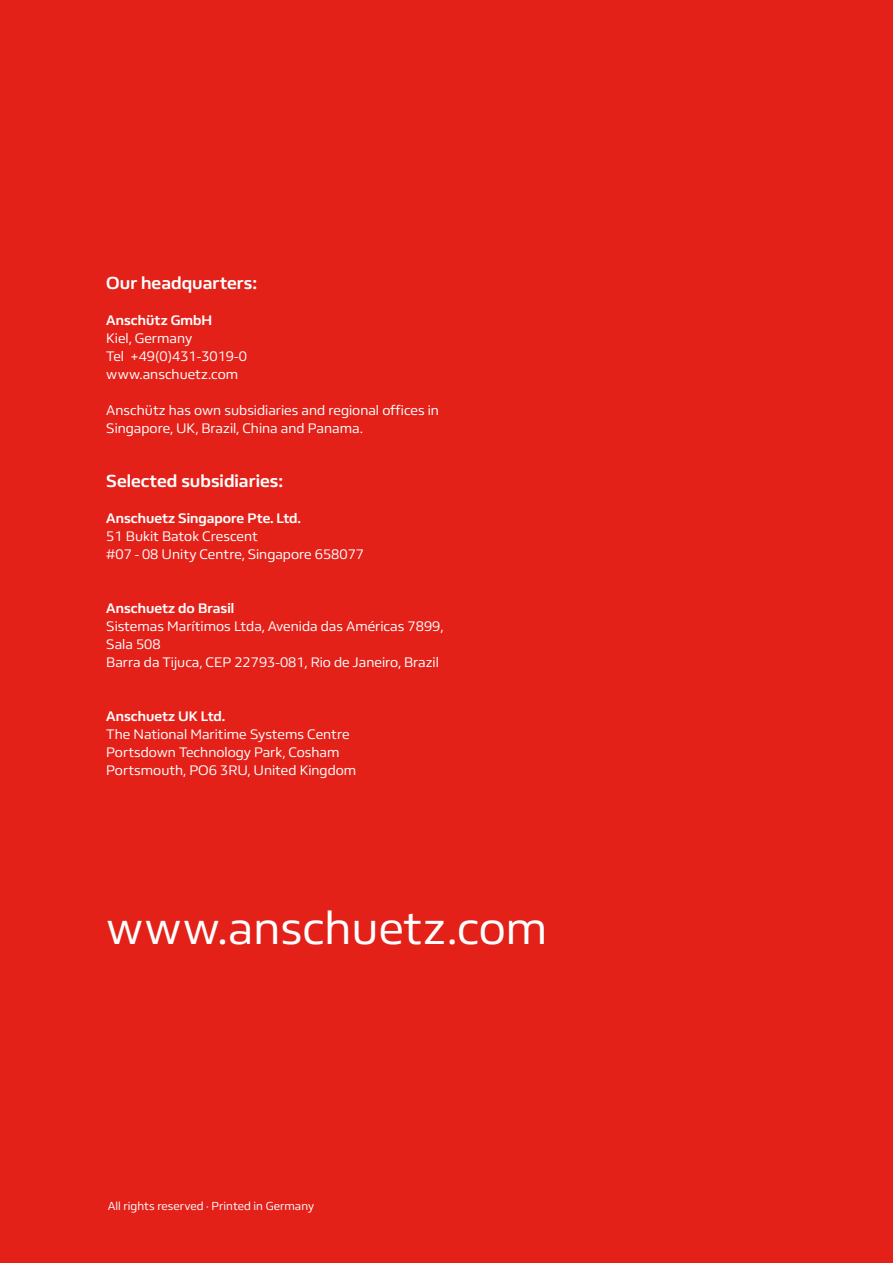
<style>
.page{position:relative;width:893px;height:1263px;background:#e32119}
.page>*{position:absolute;margin:0;border:0;box-sizing:border-box;transform-origin:0 0}
.t1{font:47.7px "FS Hackney";color:#fff}
.t2{font:700 18px "FS Hackney";color:#fff}
.t3{font:14.25px/18px "FS Hackney";color:#fff}
.t4{font:700 14.25px "FS Hackney";color:#fff}
.t5{font:12px "FS Hackney";color:#fff}
</style>
<div class="page">
<p class="t2" style="left:106px;top:270px;width:152px">Our headquarters:</p>
<p class="t4" style="left:106px;top:310px;width:107px">Anschütz GmbH</p>
<p class="t3" style="left:106px;top:328px;width:142px">Kiel, Germany<br>Tel +49(0)431-3019-0 www.anschuetz.com</p>
<p class="t3" style="left:106px;top:400px;width:334px">Anschütz has own subsidiaries and regional offices in<br>Singapore, UK, Brazil, China and Panama.</p>
<p class="t2" style="left:106px;top:468px;width:178px">Selected subsidiaries:</p>
<p class="t4" style="left:106px;top:508px;width:196px">Anschuetz Singapore Pte. Ltd.</p>
<p class="t3" style="left:106px;top:526px;width:259px">51 Bukit Batok Crescent<br>#07 - 08 Unity Centre, Singapore 658077</p>
<p class="t4" style="left:106px;top:598px;width:129px">Anschuetz do Brasil</p>
<p class="t3" style="left:106px;top:616px;width:339px">Sistemas Marítimos Ltda, Avenida das Américas 7899,<br>Sala 508<br>Barra da Tijuca, CEP 22793-081, Rio de Janeiro, Brazil</p>
<p class="t4" style="left:106px;top:706px;width:121px">Anschuetz UK Ltd.</p>
<p class="t3" style="left:106px;top:724px;width:251px">The National Maritime Systems Centre<br>Portsdown Technology Park, Cosham<br>Portsmouth, PO6 3RU, United Kingdom</p>
<h1 class="t1" style="left:106px;top:895px;width:442px">www.anschuetz.com</h1>
<p class="t5" style="left:108px;top:1198px;width:208px">All rights reserved · Printed in Germany</p>
</div>
